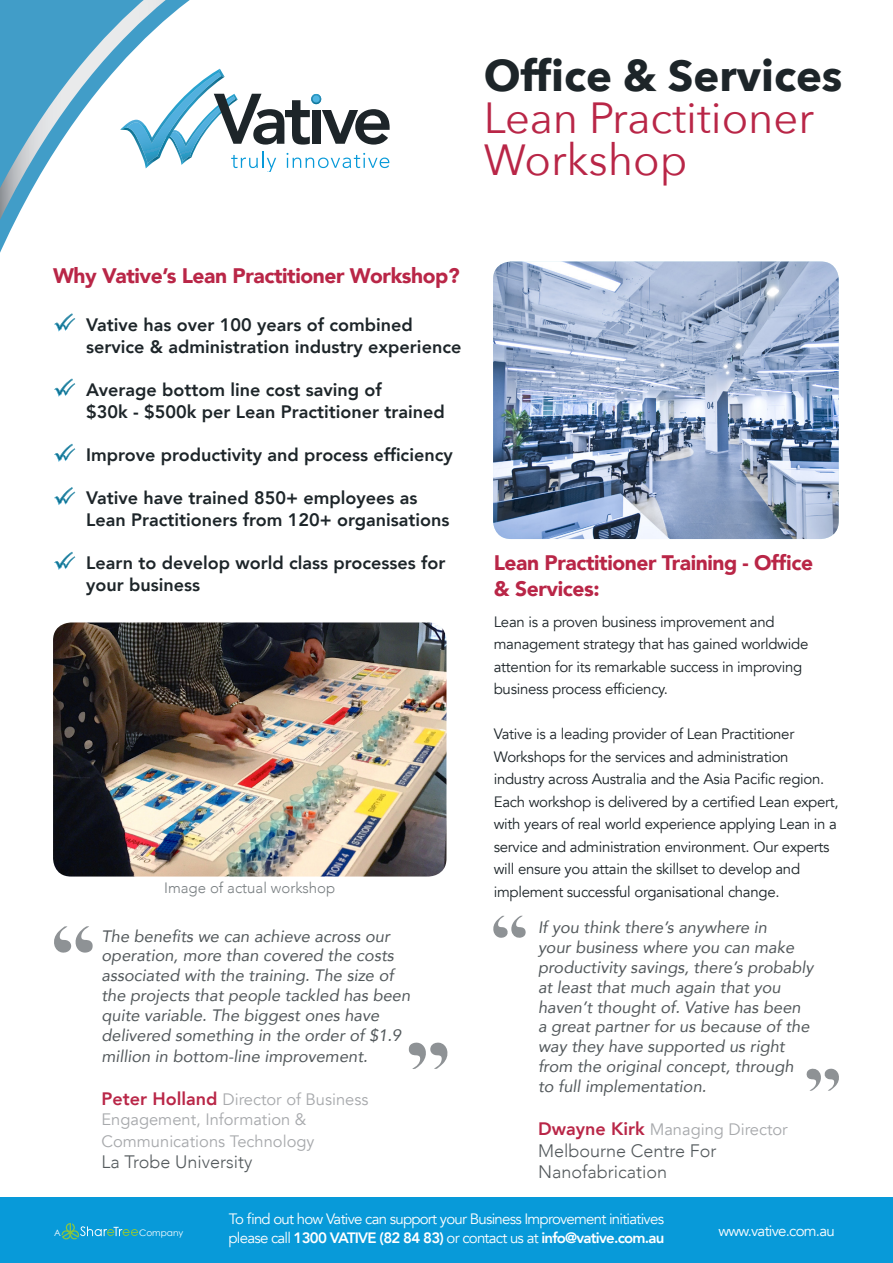
<style>
.page{position:relative;width:893px;height:1263px;background:#fff}
.page>*{position:absolute;margin:0;border:0;box-sizing:border-box;transform-origin:0 0}
.Heading{font:43.5px/42px "Avenir Next";color:#b92647}
.sub-heading{font:900 21px/25.2px "Avenir";letter-spacing:-.02em;color:#b92647}
.t1{font:800 18px/21.6px "Avenir";color:#1d2529}
.t2{font:300 18px/21.6px "Avenir";color:#53595c}
.t3{font:italic 16.5px/19.8px "Avenir";color:#53595c}
.t4{font:16.5px/19.8px "Avenir";color:#a7a9ac}
.sub-heading-2{font:15px/22.5px "Avenir";letter-spacing:-.02em;color:#1d2529}
.t5{font:15px/19.5px "Avenir";letter-spacing:-.05em;color:#fff}
.t6{font:300 15px "Avenir";color:#787e81}
.t7{font:9px "Century Gothic";color:#fff}
.s1{font-weight:700;color:#1d2529}
.s2{font-weight:800;font-size:18px;color:#b92647}
.s3{font-weight:800}
</style>
<div class="page">
<div style="left:0;top:1198px;width:893px;height:65px;background:#089ad9"></div>
<svg style="left:61px;top:1223px;width:77px;height:17px"></svg>
<img style="left:53px;top:622px;width:393px;height:254px">
<svg style="left:54px;top:926px;width:39px;height:27px"></svg>
<svg style="left:493px;top:915px;width:33px;height:23px"></svg>
<svg style="left:409px;top:1042px;width:39px;height:27px"></svg>
<svg style="left:806px;top:1068px;width:33px;height:23px"></svg>
<svg style="left:54px;top:313px;width:22px;height:18px"></svg>
<svg style="left:54px;top:378px;width:22px;height:19px"></svg>
<svg style="left:54px;top:444px;width:22px;height:18px"></svg>
<svg style="left:54px;top:487px;width:22px;height:18px"></svg>
<svg style="left:54px;top:552px;width:22px;height:18px"></svg>
<img style="left:493px;top:261px;width:346px;height:278px">
<svg style="left:0;top:0;width:190px;height:242px"></svg>
<svg style="left:120px;top:69px;width:270px;height:103px"></svg>
<p class="Heading" style="left:484px;top:53px;width:360px"><span class="s1">Office &amp; Services<br></span>Lean Practitioner<br>Workshop</p>
<p class="sub-heading" style="left:53px;top:262px;width:408px">Why Vative’s Lean Practitioner Workshop?</p>
<p class="t1" style="left:86px;top:314px;width:377px">Vative has over 100 years of combined service &amp; administration industry experience</p>
<p class="t1" style="left:86px;top:379px;width:360px">Average bottom line cost saving of<br>$30k - $500k per Lean Practitioner trained</p>
<p class="t1" style="left:86px;top:444px;width:368px">Improve productivity and process efficiency</p>
<p class="t1" style="left:86px;top:487px;width:365px">Vative have trained 850+ employees as<br>Lean Practitioners from 120+ organisations</p>
<p class="t1" style="left:86px;top:552px;width:361px">Learn to develop world class processes for your business</p>
<p class="t6" style="left:164px;top:879px;width:173px">Image of actual workshop</p>
<p class="t3" style="left:101px;top:926px;width:310px">The benefits we can achieve across our operation, more than covered the costs associated with the training. The size of the projects that people tackled has been quite variable. The biggest ones have delivered something in the order of $1.9</p>
<p class="t3" style="left:101px;top:1046px;width:268px">million in bottom-line improvement.</p>
<p class="t4" style="left:101px;top:1090px;width:269px"><span class="s2">Peter Holland</span> Director of Business<br>Engagement, Information &amp;</p>
<p class="t4" style="left:101px;top:1131px;width:215px">Communications Technology</p>
<p class="t2" style="left:101px;top:1151px;width:153px">La Trobe University</p>
<p class="sub-heading" style="left:494px;top:550px;width:321px">Lean Practitioner Training - Office &amp; Services:</p>
<p class="sub-heading-2" style="left:494px;top:610px;width:316px">Lean is a proven business improvement and management strategy that has gained worldwide attention for its remarkable success in improving business process efficiency.</p>
<p class="sub-heading-2" style="left:494px;top:723px;width:346px">Vative is a leading provider of Lean Practitioner Workshops for the services and administration industry across Australia and the Asia Pacific region.<br>Each workshop is delivered by a certified Lean expert, with years of real world experience applying Lean in a service and administration environment. Our experts will ensure you attain the skillset to develop and implement successful organisational change.</p>
<p class="t3" style="left:538px;top:918px;width:277px">If you think there’s anywhere in<br>your business where you can make productivity savings, there’s probably at least that much again that you haven’t thought of. Vative has been<br>a great partner for us because of the way they have supported us right from the original concept, through<br>to full implementation.</p>
<p class="t4" style="left:538px;top:1120px;width:251px"><span class="s2">Dwayne Kirk</span> Managing Director</p>
<p class="t2" style="left:538px;top:1140px;width:180px">Melbourne Centre For<br>Nanofabrication</p>
<p class="t5" style="left:228px;top:1209px;width:437px">To find out how Vative can support your Business Improvement initiatives please call <span class="s3">1300 VATIVE (82 84 83)</span> or contact us at <span class="s3">info@vative.com.au</span></p>
<p class="t7" style="left:54px;top:1227px;width:8px">A</p>
<p class="t7" style="left:139px;top:1227px;width:46px">Company</p>
<p class="t5" style="left:718px;top:1221px;width:118px">www.vative.com.au</p>
</div>
